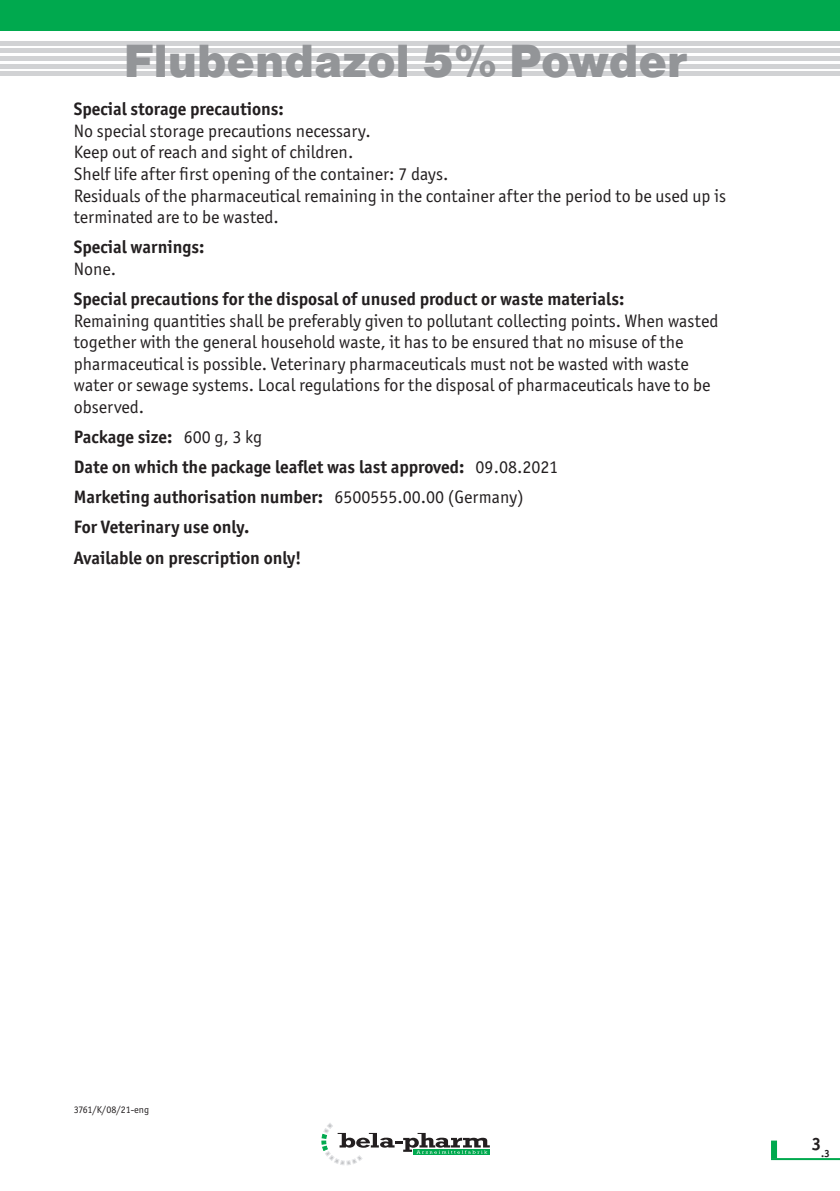
<style>
.page{position:relative;width:840px;height:1191px;background:#fff}
.page>*{position:absolute;margin:0;border:0;box-sizing:border-box;transform-origin:0 0}
.Produktname_2_Seite{font:48px "Nimbus San D Blac";color:#939598}
.Fließtext{font:18px/21.6px "Officina San Itc T";color:#231f20}
.Ü-Absatz{font:700 18px "Officina San Itc T";color:#231f20}
.Fließtext-2{font:700 18px "Officina San Itc T";color:#231f20}
.Fließtext-3{font:10px "Officina San Itc T";letter-spacing:-.02em;color:#231f20}
.s1{font-weight:400}
</style>
<div class="page">
<hr style="left:0;top:41px;width:839px;height:4px;background:#d1d2d4">
<hr style="left:0;top:49px;width:839px;height:4px;background:#d1d2d4">
<hr style="left:0;top:56px;width:839px;height:4px;background:#d1d2d4">
<hr style="left:0;top:64px;width:839px;height:4px;background:#d1d2d4">
<hr style="left:0;top:72px;width:839px;height:4px;background:#d1d2d4">
<div style="left:0;top:0;width:839px;height:31px;background:#00a94e"></div>
<svg style="left:321px;top:1123px;width:168px;height:42px"></svg>
<svg style="left:771px;top:1140px;width:5px;height:18px"></svg>
<hr style="left:770px;top:1158px;width:69px;height:2px;background:#00a94e">
<p class="Produktname_2_Seite" style="left:124px;top:32px;width:565px">Flubendazol 5% Powder</p>
<p class="Ü-Absatz" style="left:74px;top:98px;width:211px">Special storage precautions:</p>
<p class="Fließtext" style="left:74px;top:120px;width:298px">No special storage precautions necessary.<br>Keep out of reach and sight of children.</p>
<p class="Fließtext" style="left:74px;top:163px;width:376px">Shelf life after first opening of the container: 7 days.</p>
<p class="Fließtext" style="left:74px;top:184px;width:653px">Residuals of the pharmaceutical remaining in the container after the period to be used up is terminated are to be wasted.</p>
<p class="Ü-Absatz" style="left:74px;top:236px;width:132px">Special warnings:</p>
<p class="Fließtext" style="left:74px;top:258px;width:44px">None.</p>
<p class="Ü-Absatz" style="left:74px;top:288px;width:551px">Special precautions for the disposal of unused product or waste materials:</p>
<p class="Fließtext" style="left:74px;top:309px;width:645px">Remaining quantities shall be preferably given to pollutant collecting points. When wasted together with the general household waste, it has to be ensured that no misuse of the pharmaceutical is possible. Veterinary pharmaceuticals must not be wasted with waste water or sewage systems. Local regulations for the disposal of pharmaceuticals have to be observed.</p>
<p class="Fließtext-2" style="left:74px;top:426px;width:190px">Package size: <span class="s1">600 g, 3 kg</span></p>
<p class="Fließtext-2" style="left:74px;top:456px;width:485px">Date on which the package leaflet was last approved: <span class="s1">09.08.2021</span></p>
<p class="Ü-Absatz" style="left:74px;top:486px;width:451px">Marketing authorisation number: <span class="s1">6500555.00.00 (Germany)</span></p>
<p class="Ü-Absatz" style="left:74px;top:516px;width:177px">For Veterinary use only.</p>
<p class="Ü-Absatz" style="left:74px;top:546px;width:229px">Available on prescription only!</p>
<p class="Fließtext-3" style="left:74px;top:1104px;width:77px">3761/K/08/21-eng</p>
</div>
